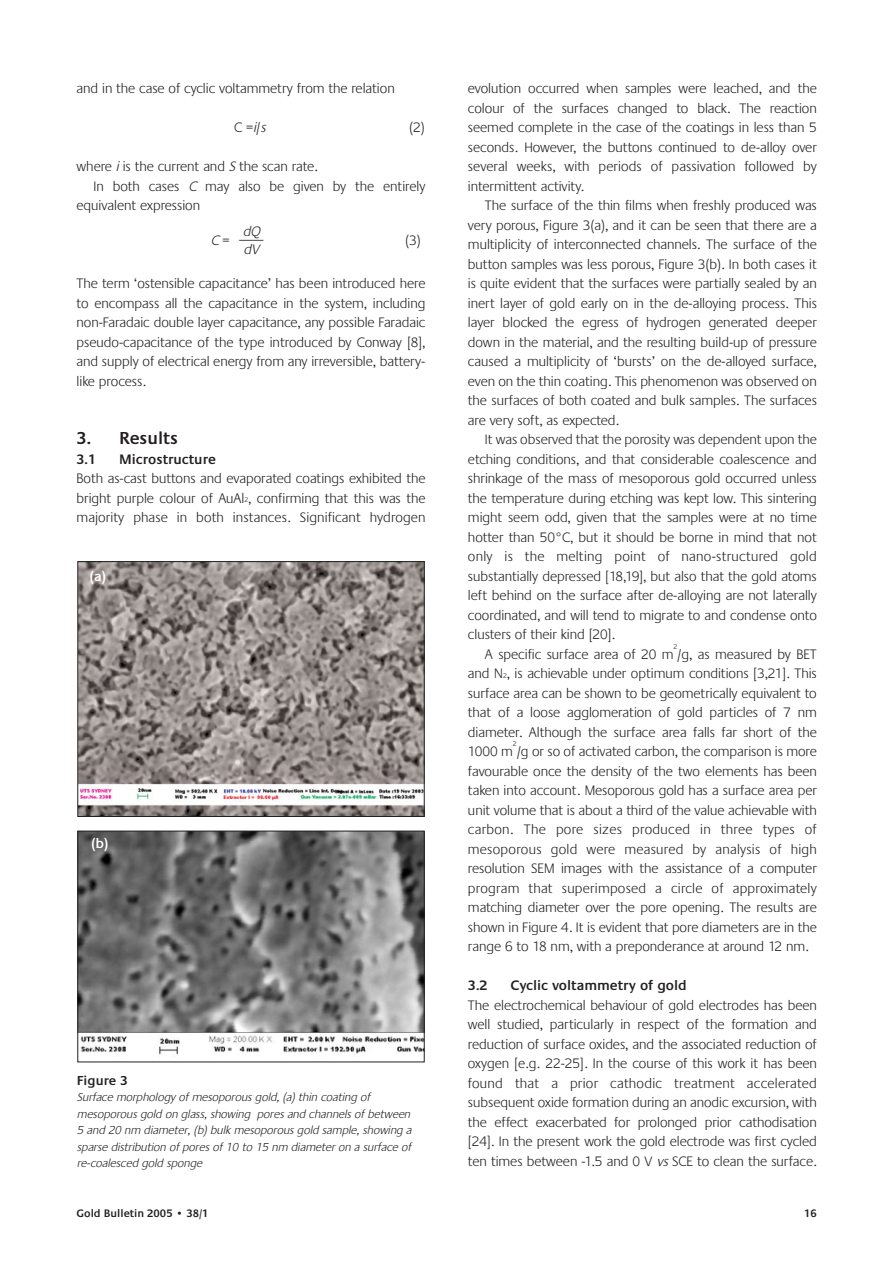
<style>
.page{position:relative;width:893px;height:1263px;background:#fff}
.page>*{position:absolute;margin:0;border:0;box-sizing:border-box;transform-origin:0 0}
.t1{font:600 18px "Praxis EF";color:#231f1f}
.t2{font:300 14.25px/19.5px "Praxis EF";color:#231f1f;text-align:justify}
.t3{font:600 14.25px "Praxis EF";color:#231f1f}
.t4{font:600 14.25px "Praxis EF";color:#fff}
.t5{font:italic 300 14.25px "Praxis EF";color:#231f1f}
.t6{font:600 13.5px "Praxis EF";color:#231f1f}
.t7{font:italic 300 12px/16.5px "Praxis EF";color:#231f1f}
.t8{font:600 11.25px "Praxis EF";color:#231f1f}
.t9{font:300 7.2px "Praxis EF";color:#231f1f}
.s1{font-style:italic}
.s2{font-size:7.2px}
</style>
<div class="page">
<img style="left:79px;top:833px;width:343px;height:224px">
<div style="left:77px;top:831px;width:347px;height:231px;border:1px solid #231f1f"></div>
<img style="left:79px;top:563px;width:343px;height:252px">
<div style="left:77px;top:561px;width:347px;height:256px;border:1px solid #231f1f"></div>
<p class="t2" style="left:77px;top:80px;width:319px">and in the case of cyclic voltammetry from the relation</p>
<p class="t2" style="left:234px;top:119px;width:36px">C =<span class="s1">i</span>/<span class="s1">s</span></p>
<p class="t2" style="left:409px;top:119px;width:17px">(2)</p>
<p class="t2" style="left:77px;top:158px;width:243px">where <span class="s1">i</span>is the current and <span class="s1">S</span>the scan rate.</p>
<p class="t2" style="left:94px;top:178px;width:333px">In both cases <span class="s1">C</span> may also be given by the entirely</p>
<p class="t2" style="left:77px;top:197px;width:125px">equivalent expression</p>
<p class="t5" style="left:243px;top:226px;width:22px">dQ</p>
<p class="t2" style="left:211px;top:232px;width:55px"><span class="s1">C</span> = ––––</p>
<p class="t2" style="left:405px;top:232px;width:17px">(3)</p>
<p class="t5" style="left:243px;top:244px;width:20px">dV</p>
<p class="t2" style="left:77px;top:275px;width:350px">The term ‘ostensible capacitance’ has been introduced here to encompass all the capacitance in the system, including non-Faradaic double layer capacitance, any possible Faradaic pseudo-capacitance of the type introduced by Conway [8], and supply of electrical energy from any irreversible, battery&shy;like process.</p>
<p class="t1" style="left:77px;top:431px;width:103px">3. Results</p>
<p class="t3" style="left:77px;top:454px;width:21px">3.1</p>
<p class="t3" style="left:119px;top:454px;width:98px">Microstructure</p>
<p class="t2" style="left:77px;top:470px;width:350px">Both as-cast buttons and evaporated coatings exhibited the bright purple colour of AuAl<span class="s2">2</span>, confirming that this was the majority phase in both instances. Significant hydrogen</p>
<p class="t4" style="left:90px;top:571px;width:17px">(a)</p>
<p class="t4" style="left:91px;top:838px;width:18px">(b)</p>
<p class="t6" style="left:77px;top:1075px;width:52px">Figure 3</p>
<p class="t7" style="left:77px;top:1090px;width:338px">Surface morphology of mesoporous gold, (a) thin coating of mesoporous gold on glass, showing pores and channels of between 5 and 20 nm diameter, (b) bulk mesoporous gold sample, showing a sparse distribution of pores of 10 to 15 nm diameter on a surface of re-coalesced gold sponge</p>
<p class="t2" style="left:468px;top:80px;width:350px">evolution occurred when samples were leached, and the colour of the surfaces changed to black. The reaction seemed complete in the case of the coatings in less than 5 seconds. However, the buttons continued to de-alloy over several weeks, with periods of passivation followed by intermittent activity.</p>
<p class="t2" style="left:468px;top:197px;width:350px;text-indent:17px">The surface of the thin films when freshly produced was very porous, Figure 3(a), and it can be seen that there are a multiplicity of interconnected channels. The surface of the button samples was less porous, Figure 3(b). In both cases it is quite evident that the surfaces were partially sealed by an inert layer of gold early on in the de-alloying process. This layer blocked the egress of hydrogen generated deeper down in the material, and the resulting build-up of pressure caused a multiplicity of ‘bursts’ on the de-alloyed surface, even on the thin coating. This phenomenon was observed on the surfaces of both coated and bulk samples. The surfaces are very soft, as expected.</p>
<p class="t2" style="left:468px;top:431px;width:350px;text-indent:17px">It was observed that the porosity was dependent upon the etching conditions, and that considerable coalescence and shrinkage of the mass of mesoporous gold occurred unless the temperature during etching was kept low. This sintering might seem odd, given that the samples were at no time hotter than 50°C, but it should be borne in mind that not only is the melting point of nano-structured gold substantially depressed [18,19], but also that the gold atoms left behind on the surface after de-alloying are not laterally coordinated, and will tend to migrate to and condense onto clusters of their kind [20].</p>
<p class="t2" style="left:485px;top:646px;width:333px">A specific surface area of 20 m /g, as measured by BET</p>
<p class="t9" style="left:673px;top:644px;width:5px">2</p>
<p class="t2" style="left:468px;top:665px;width:350px">and N<span class="s2">2</span>, is achievable under optimum conditions [3,21]. This surface area can be shown to be geometrically equivalent to that of a loose agglomeration of gold particles of 7 nm diameter. Although the surface area falls far short of the 1000 m /g or so of activated carbon, the comparison is more</p>
<p class="t9" style="left:513px;top:741px;width:5px">2</p>
<p class="t2" style="left:468px;top:763px;width:350px">favourable once the density of the two elements has been taken into account. Mesoporous gold has a surface area per unit volume that is about a third of the value achievable with carbon. The pore sizes produced in three types of mesoporous gold were measured by analysis of high resolution SEM images with the assistance of a computer program that superimposed a circle of approximately matching diameter over the pore opening. The results are shown in Figure 4. It is evident that pore diameters are in the range 6 to 18 nm, with a preponderance at around 12 nm.</p>
<p class="t3" style="left:468px;top:980px;width:21px">3.2</p>
<p class="t3" style="left:510px;top:980px;width:178px">Cyclic voltammetry of gold</p>
<p class="t2" style="left:468px;top:997px;width:350px">The electrochemical behaviour of gold electrodes has been well studied, particularly in respect of the formation and reduction of surface oxides, and the associated reduction of oxygen [e.g. 22-25]. In the course of this work it has been found that a prior cathodic treatment accelerated subsequent oxide formation during an anodic excursion, with the effect exacerbated for prolonged prior cathodisation [24]. In the present work the gold electrode was first cycled ten times between -1.5 and 0 V <span class="s1">vs</span>SCE to clean the surface.</p>
<p class="t8" style="left:77px;top:1209px;width:133px">Gold Bulletin 2005 • 38/1</p>
<p class="t8" style="left:804px;top:1209px;width:14px">16</p>
</div>
